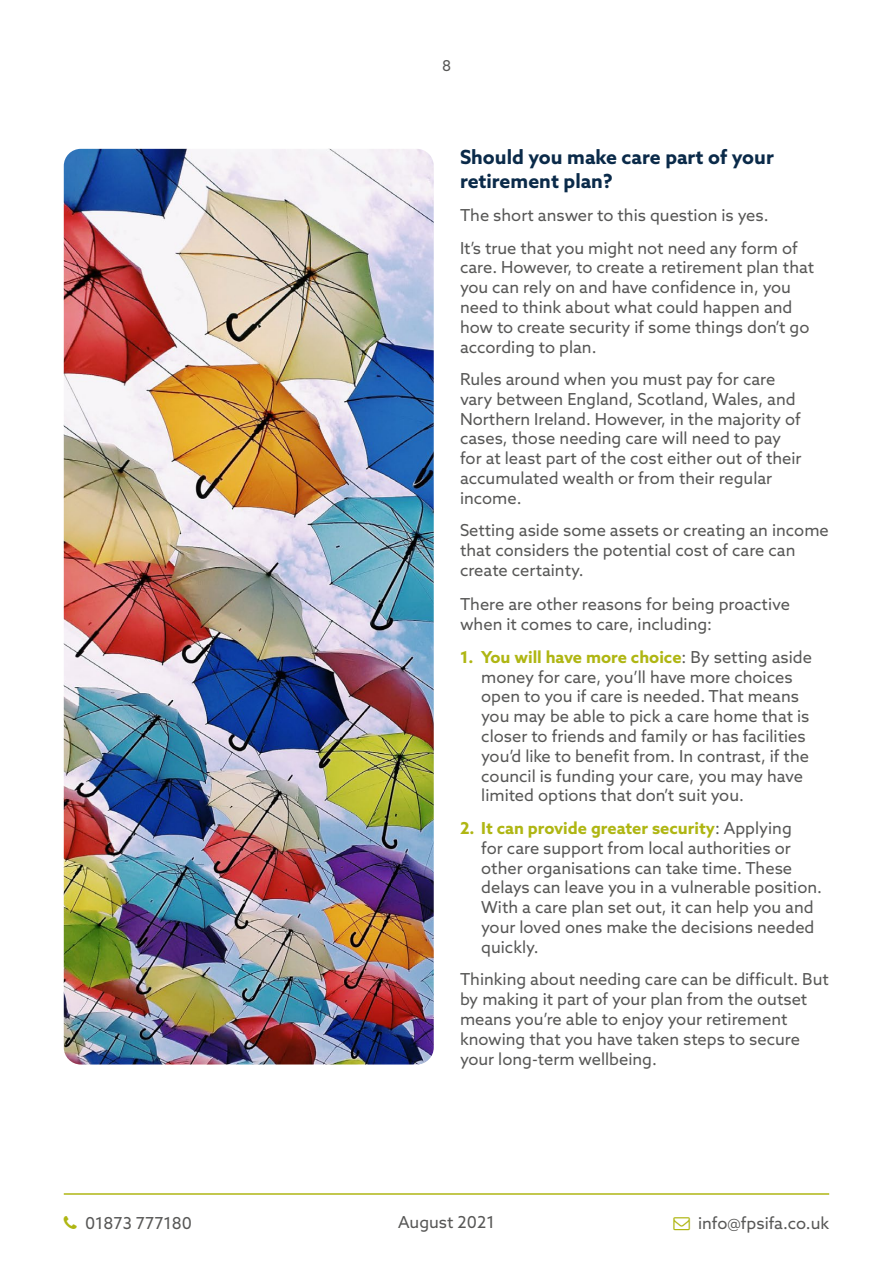
<style>
.page{position:relative;width:893px;height:1263px;background:#fff}
.page>*{position:absolute;margin:0;border:0;box-sizing:border-box;transform-origin:0 0}
.t1{font:700 19.5px/23.4px "Azo Sans";color:#0a2a49}
.t2{font:16.5px/19.8px "Azo Sans";color:#575756}
.t3{font:15px "Azo Sans";color:#575756}
.s1{font-weight:700;color:#afb613}
</style>
<div class="page">
<hr style="left:64px;top:1193px;width:765px;height:2px;background:#afb613">
<img style="left:64px;top:149px;width:370px;height:915px">
<p class="t3" style="left:442px;top:56px;width:11px">8</p>
<p class="t1" style="left:460px;top:145px;width:315px">Should you make care part of your retirement plan?</p>
<p class="t2" style="left:460px;top:199px;width:339px;line-height:32.5px">The short answer to this question is yes.<br>It’s true that you might not need any form of</p>
<p class="t2" style="left:460px;top:257px;width:356px">care. However, to create a retirement plan that you can rely on and have confidence in, you need to think about what could happen and how to create security if some things don’t go according to plan.</p>
<p class="t2" style="left:460px;top:369px;width:343px">Rules around when you must pay for care vary between England, Scotland, Wales, and Northern Ireland. However, in the majority of cases, those needing care will need to pay for at least part of the cost either out of their accumulated wealth or from their regular income.</p>
<p class="t2" style="left:460px;top:520px;width:370px">Setting aside some assets or creating an income that considers the potential cost of care can create certainty.</p>
<p class="t2" style="left:460px;top:594px;width:331px">There are other reasons for being proactive when it comes to care, including:</p>
<p class="t2" style="left:481px;top:647px;width:332px;text-indent:-21px"><span class="s1">1. You will have more choice</span>: By setting aside money for care, you’ll have more choices open to you if care is needed. That means you may be able to pick a care home that is closer to friends and family or has facilities you’d like to benefit from. In contrast, if the council is funding your care, you may have limited options that don’t suit you.</p>
<p class="t2" style="left:481px;top:818px;width:342px;text-indent:-21px"><span class="s1">2. It can provide greater security</span>: Applying<br>for care support from local authorities or other organisations can take time. These delays can leave you in a vulnerable position.<br>With a care plan set out, it can help you and your loved ones make the decisions needed quickly.</p>
<p class="t2" style="left:460px;top:969px;width:370px">Thinking about needing care can be difficult. But by making it part of your plan from the outset means you’re able to enjoy your retirement knowing that you have taken steps to secure your long-term wellbeing.</p>
<p class="t2" style="left:398px;top:1212px;width:98px">August 2021</p>
<p class="t2" style="left:85px;top:1213px;width:109px">01873 777180</p>
<p class="t2" style="left:698px;top:1213px;width:133px">info@fpsifa.co.uk</p>
</div>
